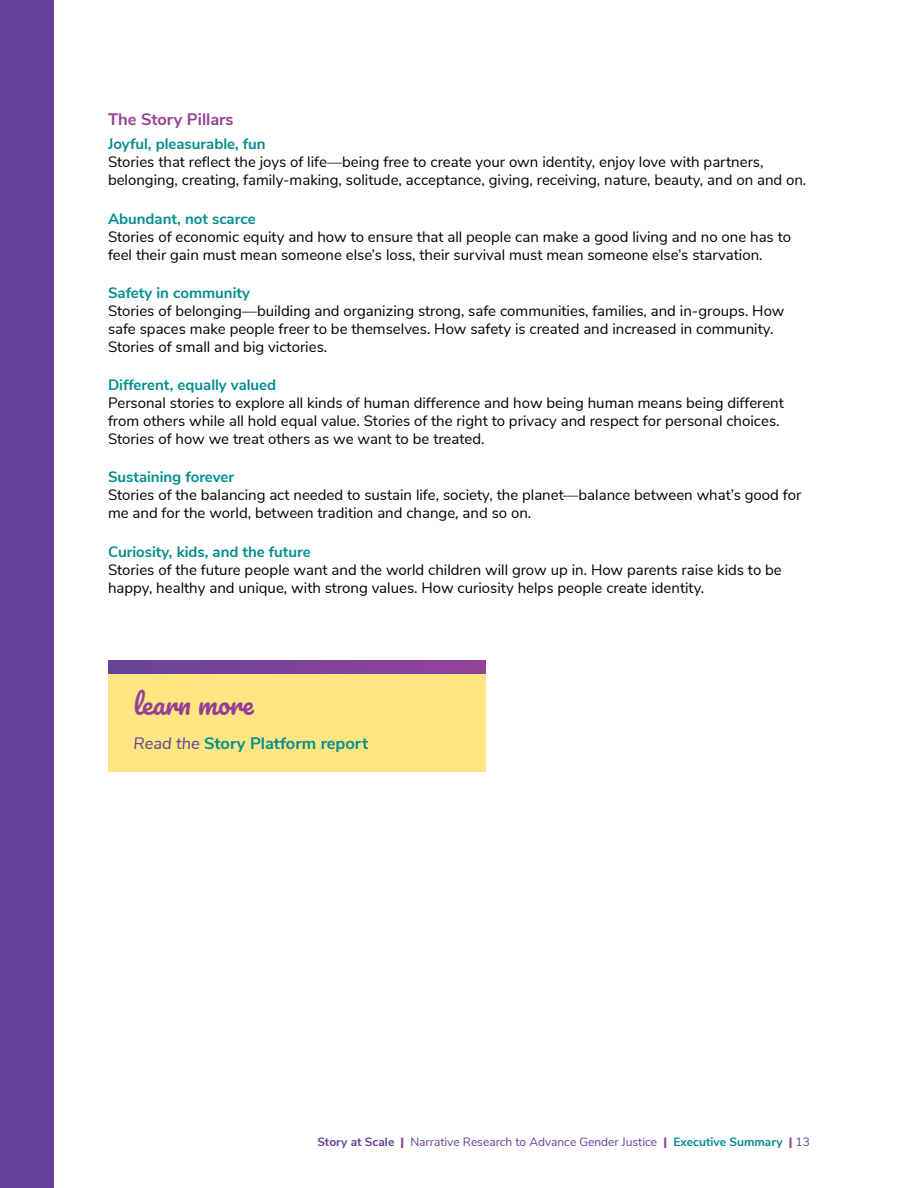
<style>
.page{position:relative;width:918px;height:1188px;background:#fff}
.page>*{position:absolute;margin:0;border:0;box-sizing:border-box;transform-origin:0 0}
.t1{font:27px "Pacifico";color:#944096}
.t2{font:700 16.5px "Nunito Sans";color:#028d8e}
.t3{font:700 16.5px "Nunito Sans";color:#944096}
.t4{font:15px/18px "Nunito Sans";color:#000}
.t5{font:700 15px "Nunito Sans";color:#028d8e}
.t6{font:12px "Nunito Sans";color:#634099}
.s1{font-weight:400;font-style:italic;color:#634099}
.s2{font-weight:700}
.s3{font-weight:900;color:#944096}
.s4{font-weight:700;color:#038c8f}
</style>
<div class="page">
<div style="left:0;top:0;width:54px;height:1188px;background:#634099"></div>
<div style="left:108px;top:664px;width:378px;height:108px;background:#ffe682"></div>
<svg style="left:108px;top:660px;width:378px;height:14px;background:#7c4299"></svg>
<p class="t3" style="left:108px;top:107px;width:127px">The Story Pillars</p>
<p class="t5" style="left:108px;top:133px;width:159px">Joyful, pleasurable, fun</p>
<p class="t4" style="left:108px;top:152px;width:698px">Stories that reflect the joys of life—being free to create your own identity, enjoy love with partners, belonging, creating, family-making, solitude, acceptance, giving, receiving, nature, beauty, and on and on.</p>
<p class="t5" style="left:108px;top:207px;width:149px">Abundant, not scarce</p>
<p class="t4" style="left:108px;top:227px;width:685px">Stories of economic equity and how to ensure that all people can make a good living and no one has to feel their gain must mean someone else’s loss, their survival must mean someone else’s starvation.</p>
<p class="t5" style="left:108px;top:282px;width:144px">Safety in community</p>
<p class="t4" style="left:108px;top:301px;width:678px">Stories of belonging—building and organizing strong, safe communities, families, and in-groups. How safe spaces make people freer to be themselves. How safety is created and increased in community.<br>Stories of small and big victories.</p>
<p class="t5" style="left:108px;top:374px;width:170px">Different, equally valued</p>
<p class="t4" style="left:108px;top:393px;width:677px">Personal stories to explore all kinds of human difference and how being human means being different from others while all hold equal value. Stories of the right to privacy and respect for personal choices.<br>Stories of how we treat others as we want to be treated.</p>
<p class="t5" style="left:108px;top:466px;width:128px">Sustaining forever</p>
<p class="t4" style="left:108px;top:485px;width:695px">Stories of the balancing act needed to sustain life, society, the planet—balance between what’s good for me and for the world, between tradition and change, and so on.</p>
<p class="t5" style="left:108px;top:540px;width:204px">Curiosity, kids, and the future</p>
<p class="t4" style="left:108px;top:560px;width:675px">Stories of the future people want and the world children will grow up in. How parents raise kids to be happy, healthy and unique, with strong values. How curiosity helps people create identity.</p>
<h1 class="t1" style="left:134px;top:690px;width:121px">learn more</h1>
<p class="t2" style="left:134px;top:731px;width:236px"><span class="s1">Read the</span> Story Platform report</p>
<p class="t6" style="left:317px;top:1133px;width:494px"><span class="s2">Story at Scale</span> <span class="s3">|</span> Narrative Research to Advance Gender Justice <span class="s3">|</span> <span class="s4">Executive Summary</span> <span class="s3">|</span> 13</p>
</div>
